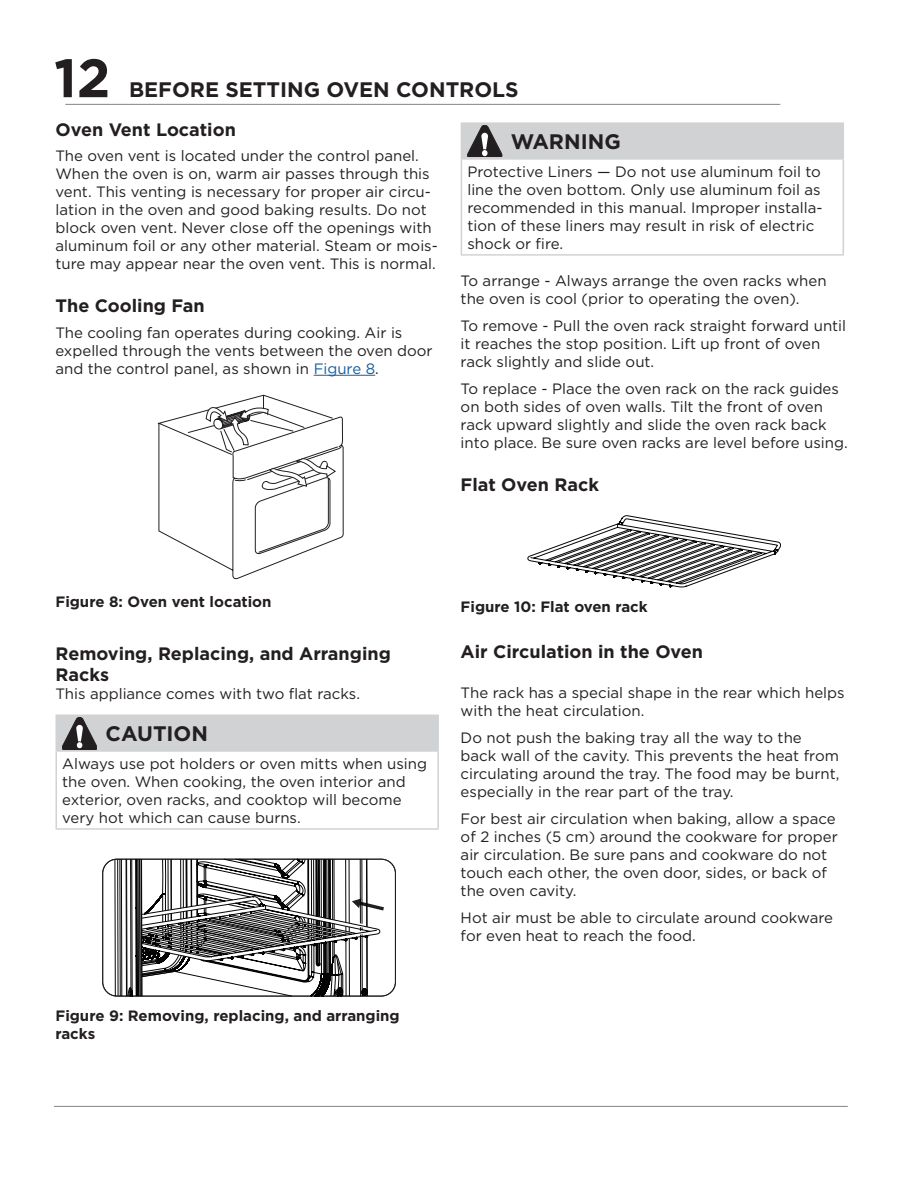
<style>
.page{position:relative;width:918px;height:1188px;background:#fff}
.page>*{position:absolute;margin:0;border:0;box-sizing:border-box;transform-origin:0 0}
.t1{font:700 54px "Gotham";color:#231f20}
.t2{font:700 21px "Gotham";color:#231f20}
.t3{font:700 18px/21.6px "Gotham";color:#231f20}
.t4{font:15px/18px "Gotham";color:#231f20}
.t5{font:700 15px/18px "Gotham";color:#231f20}
.s1{color:#175d9e}
</style>
<div class="page">
<hr style="left:54px;top:1106px;width:794px;height:1px;background:#231f20">
<hr style="left:314px;top:375px;width:61px;height:1px;background:#175d9e">
<svg style="left:157px;top:395px;width:187px;height:185px"></svg>
<hr style="left:437px;top:752px;width:2px;height:76px;background:#d1d2d4">
<hr style="left:56px;top:714px;width:44px;height:2px;background:#d1d2d4">
<hr style="left:100px;top:714px;width:339px;height:2px;background:#d1d2d4">
<hr style="left:437px;top:716px;width:2px;height:34px;background:#d1d2d4">
<hr style="left:56px;top:750px;width:44px;height:2px;background:#d1d2d4">
<hr style="left:56px;top:752px;width:1px;height:76px;background:#d1d2d4">
<hr style="left:100px;top:750px;width:339px;height:2px;background:#d1d2d4">
<hr style="left:56px;top:828px;width:44px;height:2px;background:#d1d2d4">
<hr style="left:100px;top:828px;width:339px;height:2px;background:#d1d2d4">
<div style="left:56px;top:716px;width:381px;height:34px;background:#d1d2d4"></div>
<svg style="left:114px;top:897px;width:6px;height:78px"></svg>
<hr style="left:117px;top:859px;width:1px;height:137px;background:#040504">
<svg style="left:120px;top:859px;width:268px;height:138px"></svg>
<hr style="left:115px;top:859px;width:1px;height:137px;background:#040504">
<hr style="left:843px;top:160px;width:1px;height:94px;background:#d1d2d4">
<hr style="left:461px;top:122px;width:44px;height:2px;background:#d1d2d4">
<hr style="left:505px;top:122px;width:339px;height:2px;background:#d1d2d4">
<hr style="left:843px;top:124px;width:1px;height:34px;background:#d1d2d4">
<hr style="left:461px;top:158px;width:44px;height:2px;background:#d1d2d4">
<hr style="left:461px;top:160px;width:1px;height:94px;background:#d1d2d4">
<hr style="left:505px;top:158px;width:339px;height:2px;background:#d1d2d4">
<hr style="left:461px;top:254px;width:44px;height:2px;background:#d1d2d4">
<hr style="left:505px;top:254px;width:339px;height:2px;background:#d1d2d4">
<div style="left:461px;top:124px;width:382px;height:34px;background:#d1d2d4"></div>
<svg style="left:528px;top:515px;width:253px;height:72px"></svg>
<hr style="left:65px;top:104px;width:715px;height:1px;background:#231f20">
<h1 class="t1" style="left:54px;top:47px;width:58px">12</h1>
<p class="t3" style="left:56px;top:118px;width:182px">Oven Vent Location</p>
<p class="t4" style="left:56px;top:146px;width:384px">The oven vent is located under the control panel.<br>When the oven is on, warm air passes through this vent. This venting is necessary for proper air circu&shy;lation in the oven and good baking results. Do not block oven vent. Never close off the openings with aluminum foil or any other material. Steam or mois&shy;ture may appear near the oven vent. This is normal.</p>
<p class="t3" style="left:56px;top:295px;width:151px">The Cooling Fan</p>
<p class="t4" style="left:56px;top:323px;width:379px">The cooling fan operates during cooking. Air is expelled through the vents between the oven door and the control panel, as shown in <span class="s1">Figure 8</span>.</p>
<h2 class="t2" style="left:129px;top:77px;width:391px">BEFORE SETTING OVEN CONTROLS</h2>
<h2 class="t2" style="left:511px;top:129px;width:112px">WARNING</h2>
<p class="t4" style="left:467px;top:162px;width:357px">Protective Liners — Do not use aluminum foil to line the oven bottom. Only use aluminum foil as recommended in this manual. Improper installa&shy;tion of these liners may result in risk of electric shock or fire.</p>
<p class="t4" style="left:461px;top:271px;width:368px">To arrange - Always arrange the oven racks when the oven is cool (prior to operating the oven).</p>
<p class="t4" style="left:461px;top:316px;width:387px">To remove - Pull the oven rack straight forward until it reaches the stop position. Lift up front of oven rack slightly and slide out.</p>
<p class="t4" style="left:461px;top:379px;width:389px">To replace - Place the oven rack on the rack guides on both sides of oven walls. Tilt the front of oven rack upward slightly and slide the oven rack back into place. Be sure oven racks are level before using.</p>
<p class="t3" style="left:461px;top:473px;width:140px">Flat Oven Rack</p>
<p class="t5" style="left:56px;top:592px;width:218px">Figure 8: Oven vent location</p>
<p class="t3" style="left:56px;top:642px;width:337px">Removing, Replacing, and Arranging<br>Racks</p>
<p class="t4" style="left:56px;top:685px;width:306px">This appliance comes with two flat racks.</p>
<h2 class="t2" style="left:106px;top:721px;width:104px">CAUTION</h2>
<p class="t4" style="left:62px;top:754px;width:366px">Always use pot holders or oven mitts when using the oven. When cooking, the oven interior and exterior, oven racks, and cooktop will become very hot which can cause burns.</p>
<p class="t5" style="left:56px;top:1007px;width:346px">Figure 9: Removing, replacing, and arranging racks</p>
<p class="t5" style="left:461px;top:597px;width:189px">Figure 10: Flat oven rack</p>
<p class="t3" style="left:461px;top:641px;width:244px">Air Circulation in the Oven</p>
<p class="t4" style="left:461px;top:683px;width:385px">The rack has a special shape in the rear which helps with the heat circulation.</p>
<p class="t4" style="left:461px;top:728px;width:380px">Do not push the baking tray all the way to the back wall of the cavity. This prevents the heat from circulating around the tray. The food may be burnt, especially in the rear part of the tray.</p>
<p class="t4" style="left:461px;top:809px;width:379px">For best air circulation when baking, allow a space of 2 inches (5 cm) around the cookware for proper air circulation. Be sure pans and cookware do not touch each other, the oven door, sides, or back of the oven cavity.</p>
<p class="t4" style="left:461px;top:908px;width:374px">Hot air must be able to circulate around cookware for even heat to reach the food.</p>
</div>
